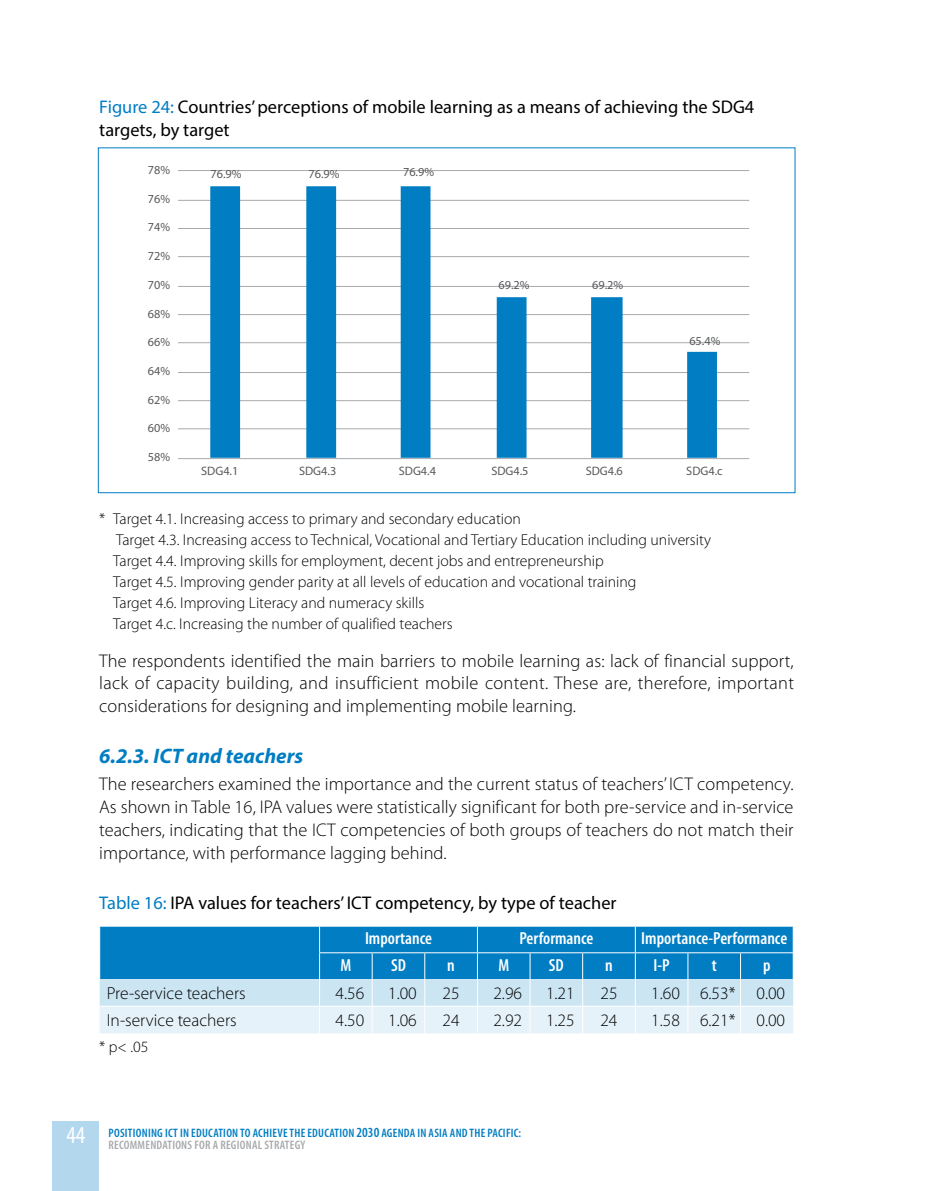
<style>
.page{position:relative;width:943px;height:1191px;background:#fff}
.page>*{position:absolute;margin:0;border:0;box-sizing:border-box;transform-origin:0 0}
.t1{font:italic 700 21px "Myriad Pro";color:#007dc3}
.t2{font:300 18.38px/22.8px "Myriad Pro";letter-spacing:.005em;color:#000;text-align:justify}
.t3{font:18.38px/22.8px "Myriad Pro";color:#000}
.t4{font:300 17.5px "Myriad Pro";color:#000}
.t5{font:600 condensed 17.5px "Myriad Pro";color:#fff}
.t6{font:300 15.75px/21px "Myriad Pro";color:#000}
.t7{font:600 condensed 12.25px/12.2px "Myriad Pro";letter-spacing:.02em;color:#007dc3}
.t8{font:12.25px "Myriad Pro";color:#58595b}
.s1{color:#007dc3}
.s2{font-weight:400;font-size:24.5px;color:#fff}
.s3{font-size:14px}
.s4{color:#a7a9ac}
</style>
<div class="page">
<div style="left:53px;top:1120px;width:46px;height:71px;background:#b3d8ed"></div>
<hr style="left:178px;top:428px;width:571px;height:1px;background:#a7a9ac">
<hr style="left:178px;top:400px;width:571px;height:1px;background:#a7a9ac">
<hr style="left:178px;top:372px;width:571px;height:1px;background:#a7a9ac">
<hr style="left:178px;top:342px;width:571px;height:1px;background:#a7a9ac">
<hr style="left:178px;top:314px;width:571px;height:1px;background:#a7a9ac">
<hr style="left:178px;top:286px;width:571px;height:1px;background:#a7a9ac">
<hr style="left:178px;top:256px;width:571px;height:1px;background:#a7a9ac">
<hr style="left:178px;top:228px;width:571px;height:1px;background:#a7a9ac">
<hr style="left:178px;top:200px;width:571px;height:1px;background:#a7a9ac">
<hr style="left:178px;top:170px;width:571px;height:1px;background:#a7a9ac">
<svg style="left:210px;top:186px;width:507px;height:272px"></svg>
<hr style="left:178px;top:458px;width:571px;height:1px;background:#a7a9ac">
<svg style="left:99px;top:926px;width:694px;height:107px;background:#73b7de"></svg>
<p class="t3" style="left:99px;top:95px;width:656px"><span class="s1">Figure 24:</span> Countries’ perceptions of mobile learning as a means of achieving the SDG4 targets, by target</p>
<p class="t8" style="left:148px;top:162px;width:24px">78%</p>
<p class="t8" style="left:148px;top:191px;width:24px">76%</p>
<p class="t8" style="left:148px;top:220px;width:24px">74%</p>
<p class="t8" style="left:148px;top:248px;width:24px">72%</p>
<p class="t8" style="left:148px;top:277px;width:24px">70%</p>
<p class="t8" style="left:148px;top:306px;width:24px">68%</p>
<p class="t8" style="left:148px;top:334px;width:24px">66%</p>
<p class="t8" style="left:148px;top:363px;width:24px">64%</p>
<p class="t8" style="left:148px;top:392px;width:24px">62%</p>
<p class="t8" style="left:148px;top:421px;width:24px">60%</p>
<p class="t8" style="left:148px;top:449px;width:24px">58%</p>
<p class="t8" style="left:201px;top:463px;width:39px">SDG4.1</p>
<p class="t8" style="left:299px;top:463px;width:39px">SDG4.3</p>
<p class="t8" style="left:399px;top:463px;width:39px">SDG4.4</p>
<p class="t8" style="left:491px;top:463px;width:39px">SDG4.5</p>
<p class="t8" style="left:585px;top:463px;width:39px">SDG4.6</p>
<p class="t8" style="left:686px;top:463px;width:38px">SDG4.c</p>
<p class="t8" style="left:210px;top:166px;width:33px">76.9%</p>
<p class="t8" style="left:308px;top:166px;width:33px">76.9%</p>
<p class="t8" style="left:403px;top:165px;width:33px">76.9%</p>
<p class="t8" style="left:498px;top:277px;width:33px">69.2%</p>
<p class="t8" style="left:592px;top:277px;width:33px">69.2%</p>
<p class="t8" style="left:689px;top:333px;width:33px">65.4%</p>
<p class="t6" style="left:113px;top:508px;width:599px;text-indent:-14px">* Target 4.1. Increasing access to primary and secondary education<br>Target 4.3. Increasing access to Technical, Vocational and Tertiary Education including university Target 4.4. Improving skills for employment, decent jobs and entrepreneurship<br>Target 4.5. Improving gender parity at all levels of education and vocational training<br>Target 4.6. Improving Literacy and numeracy skills<br>Target 4.c. Increasing the number of qualified teachers</p>
<p class="t2" style="left:99px;top:649px;width:696px">The respondents identified the main barriers to mobile learning as: lack of financial support, lack of capacity building, and insufficient mobile content. These are, therefore, important considerations for designing and implementing mobile learning.</p>
<p class="t1" style="left:99px;top:742px;width:205px">6.2.3. ICT and teachers</p>
<p class="t2" style="left:99px;top:772px;width:696px">The researchers examined the importance and the current status of teachers’ ICT competency.<br>As shown in Table 16, IPA values were statistically significant for both pre-service and in-service teachers, indicating that the ICT competencies of both groups of teachers do not match their importance, with performance lagging behind.</p>
<p class="t3" style="left:99px;top:891px;width:519px"><span class="s1">Table 16:</span> IPA values for teachers’ ICT competency, by type of teacher</p>
<p class="t5" style="left:365px;top:927px;width:68px">Importance</p>
<p class="t5" style="left:519px;top:927px;width:75px">Performance</p>
<p class="t5" style="left:641px;top:927px;width:147px">Importance-Performance</p>
<p class="t5" style="left:340px;top:954px;width:12px">M</p>
<p class="t5" style="left:391px;top:954px;width:16px">SD</p>
<p class="t5" style="left:447px;top:954px;width:9px">n</p>
<p class="t5" style="left:498px;top:954px;width:12px">M</p>
<p class="t5" style="left:549px;top:954px;width:16px">SD</p>
<p class="t5" style="left:605px;top:954px;width:9px">n</p>
<p class="t5" style="left:653px;top:954px;width:18px">I-P</p>
<p class="t5" style="left:711px;top:954px;width:7px">t</p>
<p class="t5" style="left:763px;top:954px;width:9px">p</p>
<p class="t4" style="left:107px;top:982px;width:141px">Pre-service teachers</p>
<p class="t4" style="left:335px;top:982px;width:30px">4.56</p>
<p class="t4" style="left:388px;top:982px;width:30px">1.00</p>
<p class="t4" style="left:442px;top:982px;width:19px">25</p>
<p class="t4" style="left:493px;top:982px;width:30px">2.96</p>
<p class="t4" style="left:546px;top:982px;width:30px">1.21</p>
<p class="t4" style="left:600px;top:982px;width:19px">25</p>
<p class="t4" style="left:651px;top:982px;width:135px">1.60 6.53* 0.00</p>
<p class="t4" style="left:107px;top:1010px;width:132px">In-service teachers</p>
<p class="t4" style="left:335px;top:1010px;width:30px">4.50</p>
<p class="t4" style="left:388px;top:1010px;width:30px">1.06</p>
<p class="t4" style="left:442px;top:1010px;width:19px">24</p>
<p class="t4" style="left:493px;top:1010px;width:30px">2.92</p>
<p class="t4" style="left:546px;top:1010px;width:30px">1.25</p>
<p class="t4" style="left:600px;top:1010px;width:19px">24</p>
<p class="t4" style="left:651px;top:1010px;width:135px">1.58 6.21* 0.00</p>
<p class="t6" style="left:99px;top:1036px;width:51px">* p&lt; .05</p>
<p class="t7" style="left:108px;top:1126px;width:414px;text-indent:-42px"><span class="s2">44</span> POSITIONING ICT IN EDUCATION TO ACHIEVE THE EDUCATION <span class="s3">2030</span> AGENDA IN ASIA AND THE PACIFIC:<br><span class="s4">RECOMMENDATIONS FOR A REGIONAL STRATEGY</span></p>
</div>
